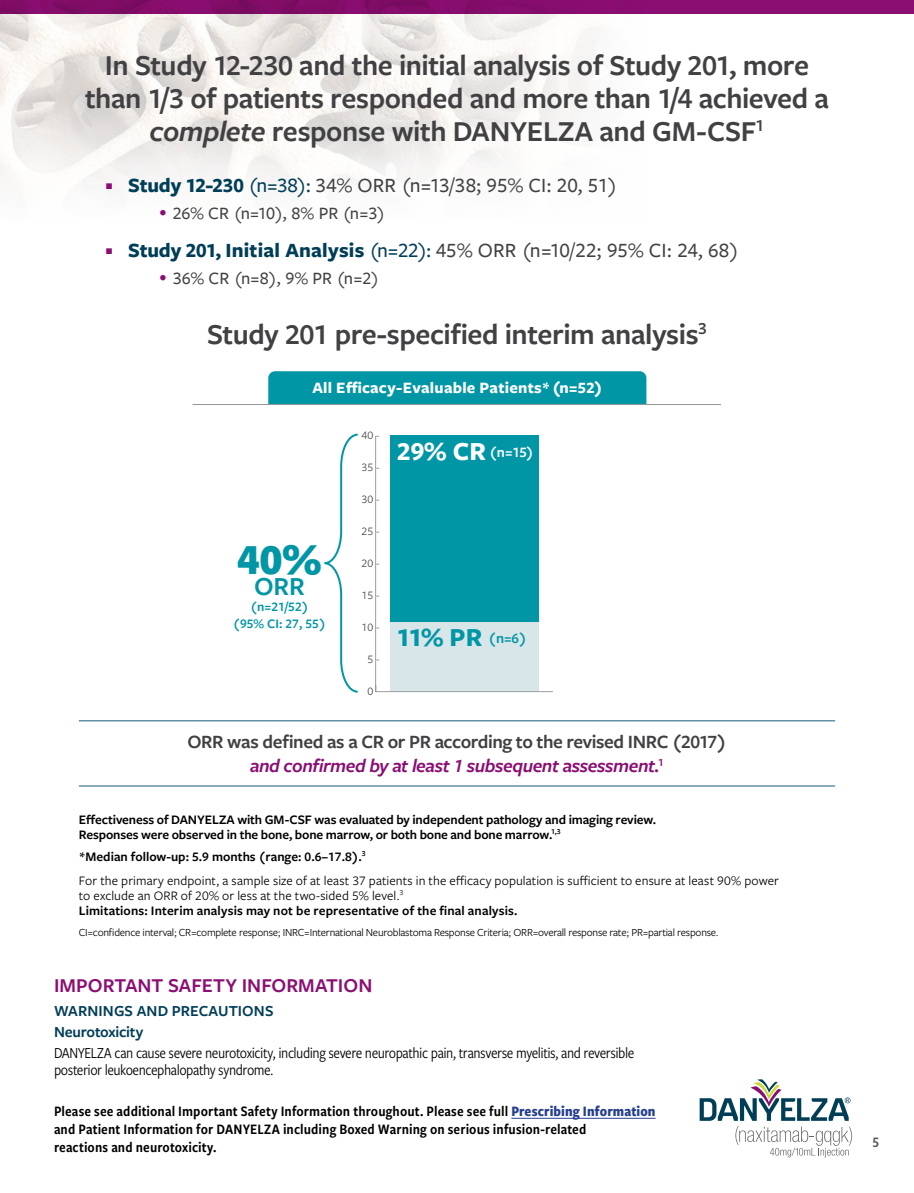
<style>
.page{position:relative;width:914px;height:1193px;background:#fff}
.page>*{position:absolute;margin:0;border:0;box-sizing:border-box;transform-origin:0 0}
.t1{font:900 45px "Freight Sans Pro";color:#0096a5}
.t2{font:600 30px/33px "Freight Sans Pro";letter-spacing:-.015em;color:#414042;text-align:center}
.t3{font:700 27px "Freight Sans Pro";color:#0096a5}
.t4{font:600 27px "Freight Sans Pro";color:#0096a5}
.t5{font:500 21px "Freight Sans Pro";color:#414042}
.t6{font:600 20.4px "Freight Sans Pro";color:#8b0e73}
.t7{font:600 19.5px/24px "Freight Sans Pro";letter-spacing:-.025em;color:#414042;text-align:center}
.t8{font:500 18px "Freight Sans Pro";color:#414042}
.t9{font:700 16.5px "Freight Sans Pro";letter-spacing:.015em;color:#fff}
.t10{font:15.9px/17.4px "Freight Sans Cnd Pro";letter-spacing:-.03em;color:#000}
.t11{font:600 15.9px/20.9px "Freight Sans Pro";color:#003d57}
.t12{font:15px/18px "Freight Sans Cnd Pro Semi";letter-spacing:.005em;color:#000}
.t13{font:600 15px "Freight Sans Pro";color:#fff}
.t14{font:15px "Freight Sans Cnd Pro Semi";color:#54565b}
.t15{font:600 13.5px/15px "Freight Sans Pro";letter-spacing:-.005em;color:#000}
.t16{font:13.5px/23.9px "Freight Sans Pro";letter-spacing:.005em;color:#000}
.t17{font:600 13.5px/16.5px "Freight Sans Pro";color:#0096a5;text-align:center}
.t18{font:11.7px "Freight Sans Pro";color:#414042}
.t19{font:11.25px "Freight Sans Pro";letter-spacing:-.02em;color:#000}
.s1{font-style:italic}
.s2{font-weight:400;font-size:13.5px;color:#8b0e73}
.s3{font-weight:700;color:#003d57}
.s4{color:#003d57}
.s5{font-weight:700;font-size:27px}
.s6{font-weight:600;font-size:15px}
.s7{font-style:italic;color:#8b0e73}
.s8{font-weight:600}
.s9{font-weight:400}
.s10{font-family:"Freight Sans Cnd Pro";font-weight:700;color:#25408f}
</style>
<div class="page">
<img style="left:0;top:14px;width:374px;height:175px">
<div style="left:0;top:0;width:914px;height:14px;background:#8b0e73"></div>
<svg style="left:699px;top:1079px;width:153px;height:78px"></svg>
<div style="left:390px;top:435px;width:148px;height:186px;background:#0096a5"></div>
<div style="left:390px;top:621px;width:148px;height:70px;background:#d8e6e9"></div>
<hr style="left:375px;top:691px;width:178px;height:1px;background:#9d9fa2">
<hr style="left:375px;top:436px;width:1px;height:256px;background:#9d9fa2">
<svg style="left:324px;top:433px;width:34px;height:260px"></svg>
<div style="left:268px;top:371px;width:378px;height:33px;background:#0096a5"></div>
<hr style="left:192px;top:404px;width:529px;height:1px;background:#939598">
<hr style="left:511px;top:1117px;width:144px;height:1px;background:#25408f">
<hr style="left:79px;top:720px;width:756px;height:1px;background:#6291a8">
<hr style="left:79px;top:785px;width:756px;height:1px;background:#6291a8">
<h2 class="t2" style="left:85px;top:47px;width:745px">In Study 12-230 and the initial analysis of Study 201, more than 1/3 of patients responded and more than 1/4 achieved a <span class="s1">complete</span> response with DANYELZA and GM-CSF<sup>1</sup></h2>
<h3 class="t5" style="left:106px;top:171px;width:513px"><span class="s2">P</span> <span class="s3">Study 12-230</span> <span class="s4">(n=38):</span> 34% ORR (n=13/38; 95% CI: 20, 51)</h3>
<h3 class="t8" style="left:160px;top:201px;width:227px"><sup>•</sup> 26% CR (n=10), 8% PR (n=3)</h3>
<h3 class="t5" style="left:106px;top:236px;width:635px"><span class="s2">P</span> <span class="s3">Study 201, Initial Analysis</span> <span class="s4">(n=22):</span> 45% ORR (n=10/22; 95% CI: 24, 68)</h3>
<h3 class="t8" style="left:160px;top:266px;width:221px"><sup>•</sup> 36% CR (n=8), 9% PR (n=2)</h3>
<h2 class="t2" style="left:207px;top:316px;width:501px">Study 201 pre-specified interim analysis<sup>3</sup></h2>
<p class="t9" style="left:312px;top:377px;width:291px">All Efficacy-Evaluable Patients* (n=52)</p>
<h1 class="t1" style="left:237px;top:528px;width:86px">40%</h1>
<h3 class="t4" style="left:254px;top:567px;width:52px">ORR</h3>
<p class="t17" style="left:233px;top:598px;width:94px">(n=21/52)<br>(95% CI: 27, 55)</p>
<p class="t18" style="left:361px;top:427px;width:13px">40</p>
<p class="t18" style="left:361px;top:459px;width:13px">35</p>
<p class="t18" style="left:361px;top:491px;width:13px">30</p>
<p class="t18" style="left:361px;top:523px;width:13px">25</p>
<p class="t18" style="left:361px;top:555px;width:13px">20</p>
<p class="t18" style="left:361px;top:587px;width:13px">15</p>
<p class="t18" style="left:361px;top:619px;width:13px">10</p>
<p class="t18" style="left:367px;top:651px;width:7px">5</p>
<p class="t18" style="left:367px;top:683px;width:7px">0</p>
<p class="t13" style="left:397px;top:441px;width:138px"><span class="s5">29% CR</span> (n=15)</p>
<h3 class="t3" style="left:397px;top:618px;width:131px">11% PR <span class="s6">(n=6)</span></h3>
<h3 class="t7" style="left:187px;top:729px;width:540px">ORR was defined as a CR or PR according to the revised INRC (2017) <span class="s7">and confirmed by at least 1 subsequent assessment.</span><sup>1</sup></h3>
<p class="t15" style="left:79px;top:811px;width:579px">Effectiveness of DANYELZA with GM-CSF was evaluated by independent pathology and imaging review.<br>Responses were observed in the bone, bone marrow, or both bone and bone marrow.<sup>1,3</sup></p>
<p class="t16" style="left:79px;top:844px;width:701px"><span class="s8">*Median follow-up: 5.9 months (range: 0.6–17.8).</span><sup>3<br></sup>For the primary endpoint, a sample size of at least 37 patients in the efficacy population is sufficient to ensure at least 90% power</p>
<p class="t15" style="left:79px;top:887px;width:440px"><span class="s9">to exclude an ORR of 20% or less at the two-sided 5% level.</span><sup>3<br></sup>Limitations: Interim analysis may not be representative of the final analysis.</p>
<p class="t19" style="left:79px;top:924px;width:641px">CI=confidence interval; CR=complete response; INRC=International Neuroblastoma Response Criteria; ORR=overall response rate; PR=partial response.</p>
<h3 class="t6" style="left:54px;top:971px;width:320px">IMPORTANT SAFETY INFORMATION</h3>
<p class="t11" style="left:54px;top:1000px;width:221px">WARNINGS AND PRECAUTIONS<br>Neurotoxicity</p>
<p class="t10" style="left:54px;top:1043px;width:582px">DANYELZA can cause severe neurotoxicity, including severe neuropathic pain, transverse myelitis, and reversible posterior leukoencephalopathy syndrome.</p>
<p class="t12" style="left:54px;top:1101px;width:603px">Please see additional Important Safety Information throughout. Please see full <span class="s10">Prescribing Information </span>and Patient Information for DANYELZA including Boxed Warning on serious infusion-related<br>reactions and neurotoxicity.</p>
<p class="t14" style="left:872px;top:1131px;width:8px">5</p>
</div>
